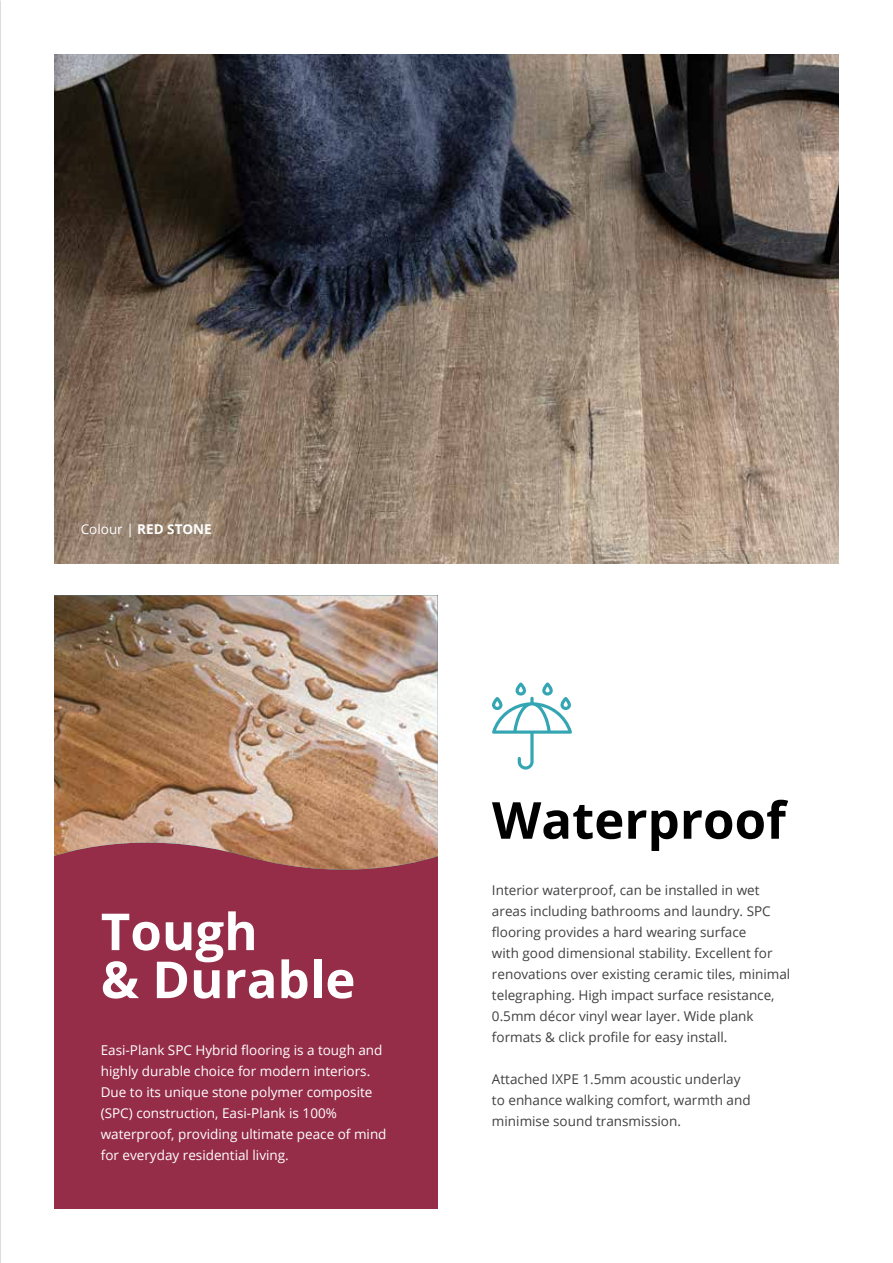
<style>
.page{position:relative;width:893px;height:1263px;background:#fff}
.page>*{position:absolute;margin:0;border:0;box-sizing:border-box;transform-origin:0 0}
.t1{font:700 51px/48px "Open Sans";color:#fff}
.t2{font:700 51px "Open Sans";color:#000}
.t3{font:13.5px/21px "Open Sans";color:#414042}
.t4{font:13.5px/21px "Open Sans";color:#fff}
.t5{font:700 13.5px "Open Sans";color:#fff}
.s1{font-weight:400}
</style>
<div class="page">
<div style="left:54px;top:595px;width:384px;height:614px;background:#952d49"></div>
<img style="left:0;top:0;width:1px;height:1263px">
<img style="left:54px;top:54px;width:785px;height:509px">
<svg style="left:492px;top:682px;width:80px;height:88px"></svg>
<img style="left:54px;top:595px;width:384px;height:275px">
<p class="t5" style="left:81px;top:520px;width:132px"><span class="s1">Colour |</span> RED STONE</p>
<h1 class="t1" style="left:101px;top:906px;width:256px">Tough<br>&amp; Durable</h1>
<p class="t4" style="left:101px;top:1039px;width:287px">Easi-Plank SPC Hybrid flooring is a tough and highly durable choice for modern interiors.<br>Due to its unique stone polymer composite (SPC) construction, Easi-Plank is 100% waterproof, providing ultimate peace of mind for everyday residential living.</p>
<h1 class="t2" style="left:492px;top:784px;width:295px">Waterproof</h1>
<p class="t3" style="left:492px;top:879px;width:300px">Interior waterproof, can be installed in wet areas including bathrooms and laundry. SPC flooring provides a hard wearing surface<br>with good dimensional stability. Excellent for renovations over existing ceramic tiles, minimal telegraphing. High impact surface resistance, 0.5mm décor vinyl wear layer. Wide plank formats &amp; click profile for easy install.</p>
<p class="t3" style="left:492px;top:1068px;width:260px">Attached IXPE 1.5mm acoustic underlay to enhance walking comfort, warmth and minimise sound transmission.</p>
</div>
